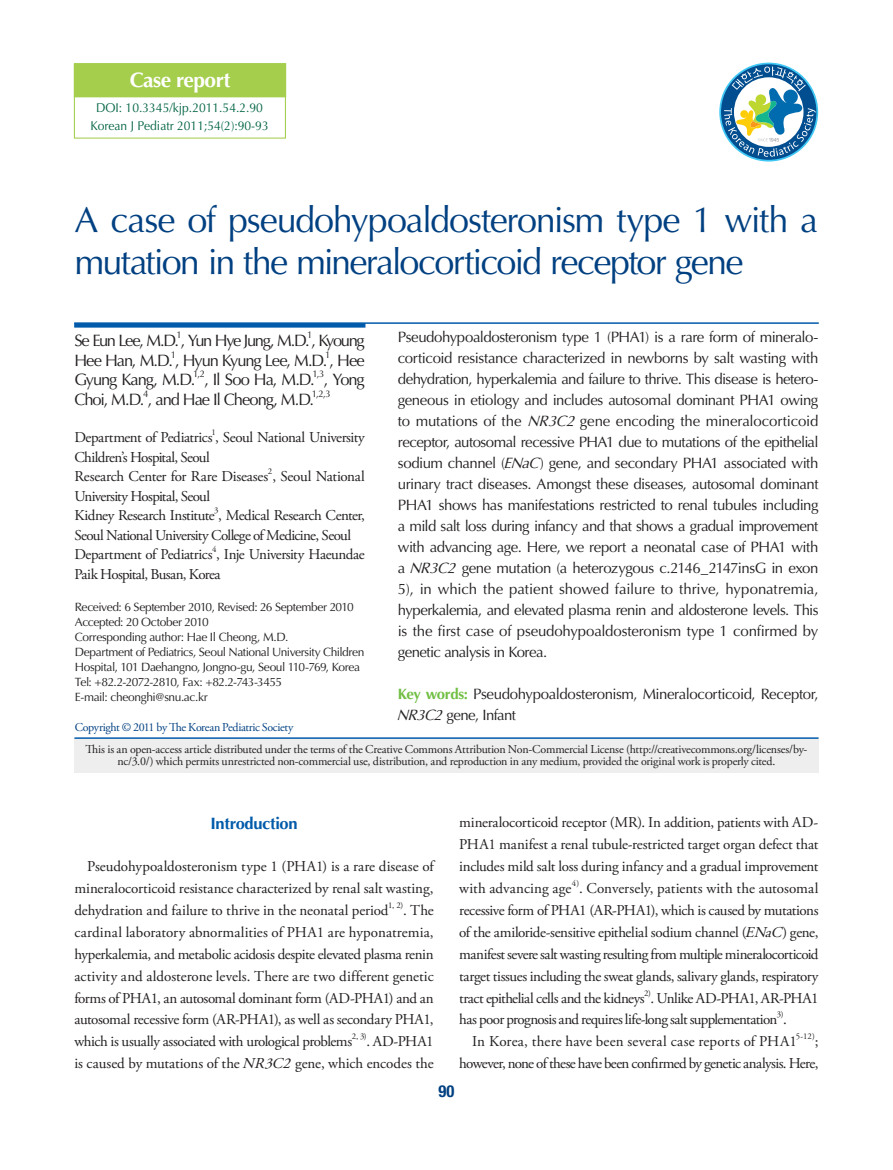
<style>
.page{position:relative;width:893px;height:1170px;background:#fff}
.page>*{position:absolute;margin:0;border:0;box-sizing:border-box;transform-origin:0 0}
.t1{font:36px/42px "Optima LT Std";letter-spacing:-.045em;color:#014081}
.t2{font:700 21px "Optima LT Std";letter-spacing:-.025em;color:#fff}
.t3{font:16.5px "Optima LT Std";letter-spacing:-.07em;color:#231f20}
.t4{font:700 16.5px "Optima LT Std";letter-spacing:-.02em;color:#015aaa}
.t5{font:700 condensed 16.5px "Helvetica Neue";color:#014081}
.t6{font:15px/21.9px "Adobe Garamond Pro";letter-spacing:-.03em;color:#231f20;text-align:justify}
.t7{font:15px/21px "Optima LT Std";letter-spacing:-.025em;color:#231f20;text-align:justify}
.t8{font:15px/21.9px "Adobe Garamond Pro";color:#231f20;text-align:right}
.t9{font:15px "Adobe Garamond Pro";letter-spacing:.01em;color:#231f20}
.t10{font:12.75px/18px "Optima LT Std";color:#026442;text-align:center;scale:.95 1}
.t11{font:12px/15px "Optima LT Std";letter-spacing:-.035em;color:#231f20}
.t12{font:12px/12px "Adobe Garamond Pro";letter-spacing:-.015em;color:#231f20;text-align:center}
.t13{font:12px "Adobe Garamond Pro";letter-spacing:-.03em;color:#014081}
.t14{font:9.6px "Optima LT Std";color:#231f20}
.t15{font:8.7px "Adobe Garamond Pro";color:#231f20}
.s1{font-style:italic}
.s2{font-weight:700;color:#71bf44}
</style>
<div class="page">
<div style="left:74px;top:97px;width:211px;height:40px;border:2px solid #fff"></div>
<div style="left:75px;top:64px;width:210px;height:33px;background:#a4ce4c"></div>
<div style="left:74px;top:63px;width:212px;height:34px;border:2px solid #a4ce4c"></div>
<div style="left:74px;top:64px;width:212px;height:75px;border:1px solid #a4ce4c"></div>
<svg style="left:719px;top:63px;width:99px;height:98px"></svg>
<hr style="left:74px;top:323px;width:291px;height:4px;background:#015aaa">
<hr style="left:74px;top:322px;width:745px;height:2px;background:#015aaa">
<hr style="left:74px;top:737px;width:745px;height:1px;background:#015aaa">
<div style="left:74px;top:738px;width:745px;height:34px;background:#eeeeef"></div>
<h2 class="t2" style="left:130px;top:68px;width:102px">Case report</h2>
<p class="t10" style="left:90px;top:99px;width:189px">DOI: 10.3345/kjp.2011.54.2.90<br>Korean J Pediatr 2011;54(2):90-93</p>
<h1 class="t1" style="left:74px;top:199px;width:745px">A case of pseudohypoaldosteronism type 1 with a mutation in the mineralocorticoid receptor gene</h1>
<p class="t7" style="left:398px;top:326px;width:422px">Pseudohypoaldosteronism type 1 (PHA1) is a rare form of mineralo&shy;corticoid resistance characterized in newborns by salt wasting with dehydration, hyperkalemia and failure to thrive. This disease is hetero&shy;geneous in etiology and includes autosomal dominant PHA1 owing to mutations of the <span class="s1">NR3C2</span>gene encoding the mineralocorticoid receptor, autosomal recessive PHA1 due to mutations of the epithelial sodium channel (<span class="s1">ENaC</span>) gene, and secondary PHA1 associated with urinary tract diseases. Amongst these diseases, autosomal dominant PHA1 shows has manifestations restricted to renal tubules including a mild salt loss during infancy and that shows a gradual improvement with advancing age. Here, we report a neonatal case of PHA1 with a <span class="s1">NR3C2</span> gene mutation (a heterozygous c.2146_2147insG in exon 5), in which the patient showed failure to thrive, hyponatremia, hyperkalemia, and elevated plasma renin and aldosterone levels. This is the first case of pseudohypoaldosteronism type 1 confirmed by genetic analysis in Korea.</p>
<p class="t7" style="left:396px;top:683px;width:423px"><span class="s2">Key words:</span> Pseudohypoaldosteronism, Mineralocorticoid, Receptor,<br><span class="s1">NR3C2</span>gene, Infant</p>
<p class="t14" style="left:176px;top:329px;width:7px">1</p>
<p class="t14" style="left:307px;top:329px;width:7px">1</p>
<p class="t3" style="left:74px;top:350px;width:292px">Hee Han, M.D. , Hyun Kyung Lee, M.D. , Hee</p>
<p class="t3" style="left:74px;top:331px;width:292px">Se Eun Lee, M.D. , Yun Hye Jung, M.D. , Kyoung</p>
<p class="t14" style="left:171px;top:349px;width:7px">1</p>
<p class="t14" style="left:325px;top:349px;width:7px">1</p>
<p class="t3" style="left:74px;top:370px;width:122px">Gyung Kang, M.D.</p>
<p class="t14" style="left:193px;top:368px;width:13px">1,2</p>
<p class="t3" style="left:204px;top:370px;width:112px">, Il Soo Ha, M.D.</p>
<p class="t14" style="left:313px;top:368px;width:13px">1,3</p>
<p class="t3" style="left:324px;top:370px;width:43px">, Yong</p>
<p class="t3" style="left:74px;top:389px;width:241px">Choi, M.D. , and Hae Il Cheong, M.D.</p>
<p class="t14" style="left:143px;top:388px;width:7px">4</p>
<p class="t14" style="left:312px;top:388px;width:20px">1,2,3</p>
<p class="t6" style="left:74px;top:427px;width:292px">Department of Pediatrics , Seoul National University</p>
<p class="t15" style="left:211px;top:427px;width:6px">1</p>
<p class="t6" style="left:74px;top:448px;width:292px;line-height:19.5px">Children’s Hospital, Seoul<br>Research Center for Rare Diseases , Seoul National</p>
<p class="t15" style="left:268px;top:466px;width:6px">2</p>
<p class="t6" style="left:74px;top:487px;width:292px;line-height:19.5px">University Hospital, Seoul<br>Kidney Research Institute , Medical Research Center,</p>
<p class="t15" style="left:214px;top:505px;width:6px">3</p>
<p class="t6" style="left:74px;top:526px;width:292px;line-height:19.5px">Seoul National University College of Medicine, Seoul<br>Department of Pediatrics , Inje University Haeundae</p>
<p class="t15" style="left:212px;top:544px;width:6px">4</p>
<p class="t6" style="left:74px;top:563px;width:148px">Paik Hospital, Busan, Korea</p>
<p class="t11" style="left:75px;top:599px;width:291px">Received: 6 September 2010, Revised: 26 September 2010<br>Accepted: 20 October 2010<br>Corresponding author: Hae Il Cheong, M.D.<br>Department of Pediatrics, Seoul National University Children Hospital, 101 Daehangno, Jongno-gu, Seoul 110-769, Korea Tel: +82.2-2072-2810, Fax: +82.2-743-3455<br>E-mail: cheonghi@snu.ac.kr</p>
<p class="t13" style="left:75px;top:720px;width:220px">Copyright © 2011 by The Korean Pediatric Society</p>
<p class="t12" style="left:86px;top:743px;width:723px">This is an open-access article distributed under the terms of the Creative Commons Attribution Non-Commercial License (http://creativecommons.org/licenses/by&shy;nc/3.0/) which permits unrestricted non-commercial use, distribution, and reproduction in any medium, provided the original work is properly cited.</p>
<p class="t4" style="left:210px;top:813px;width:89px">Introduction</p>
<p class="t6" style="left:74px;top:855px;width:361px;text-indent:13px">Pseudohypoaldosteronism type 1 (PHA1) is a rare disease of mineralocorticoid resistance characterized by renal salt wasting, dehydration and failure to thrive in the neonatal period</p>
<p class="t15" style="left:388px;top:899px;width:17px">1, 2)</p>
<p class="t6" style="left:74px;top:899px;width:361px;text-indent:329px">. The cardinal laboratory abnormalities of PHA1 are hyponatremia, hyperkalemia, and metabolic acidosis despite elevated plasma renin activity and aldosterone levels. There are two different genetic forms of PHA1, an autosomal dominant form (AD-PHA1) and an autosomal recessive form (AR-PHA1), as well as secondary PHA1, which is usually associated with urological problems</p>
<p class="t15" style="left:352px;top:1031px;width:16px">2, 3)</p>
<p class="t8" style="left:74px;top:1031px;width:361px">. AD-PHA1<br>is caused by mutations of the <span class="s1">NR3C2</span> gene, which encodes the</p>
<p class="t6" style="left:459px;top:812px;width:361px">mineralocorticoid receptor (MR). In addition, patients with AD-PHA1 manifest a renal tubule-restricted target organ defect that includes mild salt loss during infancy and a gradual improvement with advancing age</p>
<p class="t15" style="left:572px;top:877px;width:9px">4)</p>
<p class="t6" style="left:459px;top:877px;width:361px;text-indent:120px">. Conversely, patients with the autosomal recessive form of PHA1 (AR-PHA1), which is caused by mutations of the amiloride-sensitive epithelial sodium channel (<span class="s1">ENaC</span>) gene, manifest severe salt wasting resulting from multiple mineralocorticoid target tissues including the sweat glands, salivary glands, respiratory tract epithelial cells and the kidneys . Unlike AD-PHA1, AR-PHA1</p>
<p class="t15" style="left:644px;top:987px;width:8px">2)</p>
<p class="t6" style="left:459px;top:1009px;width:329px">has poor prognosis and requires life-long salt supplementation .</p>
<p class="t15" style="left:777px;top:1009px;width:8px">3)</p>
<p class="t9" style="left:472px;top:1032px;width:326px">In Korea, there have been several case reports of PHA1</p>
<p class="t15" style="left:796px;top:1031px;width:20px">5-12)</p>
<p class="t6" style="left:459px;top:1031px;width:361px;text-align:right">;<br>however, none of these have been confirmed by genetic analysis. Here,</p>
<p class="t5" style="left:439px;top:1081px;width:17px">90</p>
</div>
